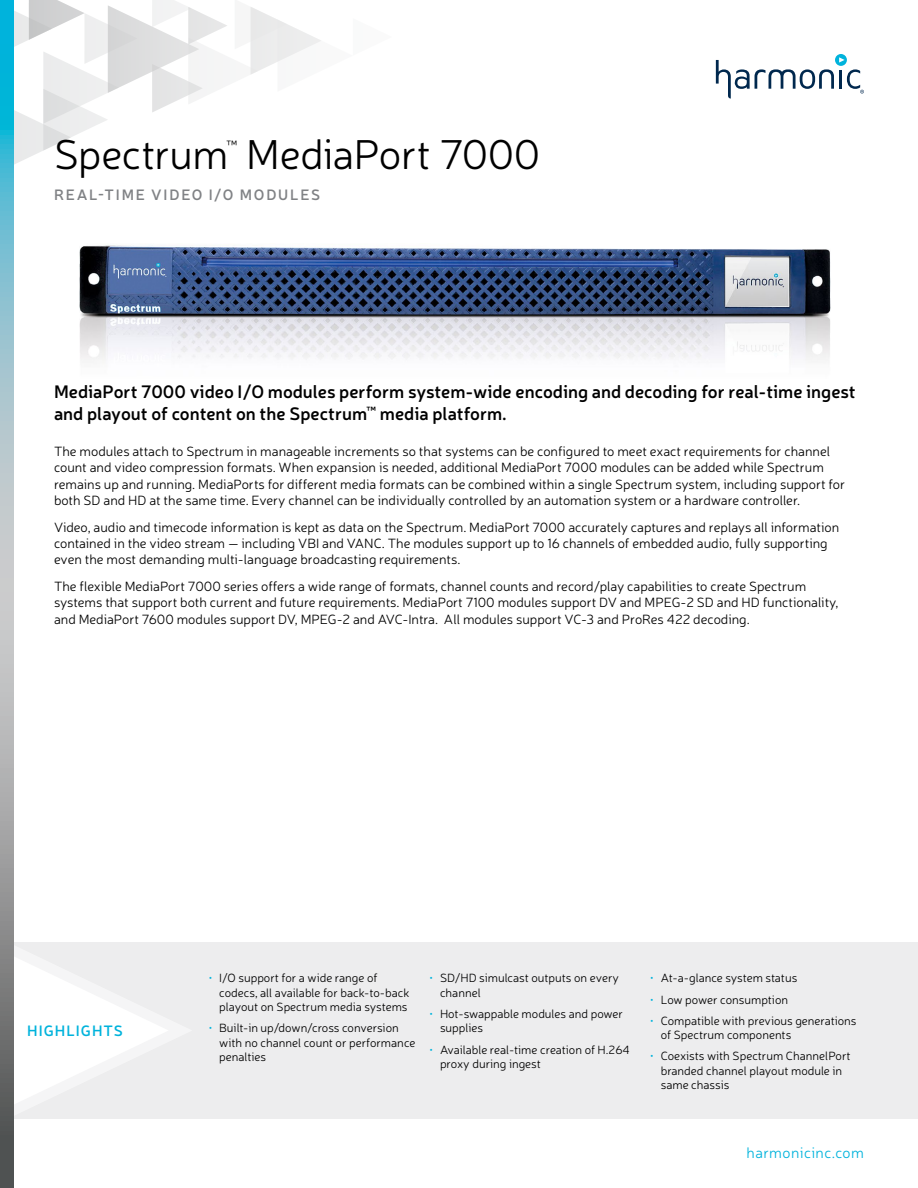
<style>
.page{position:relative;width:918px;height:1188px;background:#fff}
.page>*{position:absolute;margin:0;border:0;box-sizing:border-box;transform-origin:0 0}
.t1{font:300 42px "Neris";letter-spacing:-.01em;color:#000}
.t2{font:600 18px/21.6px "Neris";color:#000}
.t3{font:600 15px "Neris";letter-spacing:.12em;color:#808285}
.t4{font:300 15px "Neris";letter-spacing:.03em;color:#00b3dc}
.t5{font:600 15px "Neris";letter-spacing:.07em;color:#00b3dc}
.t6{font:300 13.5px/16.2px "Neris";color:#000}
.t7{font:300 12.15px "Neris";color:#000}
.t8{font:300 12px/14.4px "Neris";color:#000}
.s1{color:#00b3dc}
</style>
<div class="page">
<svg style="left:14px;top:0;width:307px;height:164px"></svg>
<svg style="left:835px;top:54px;width:12px;height:12px"></svg>
<svg style="left:716px;top:57px;width:148px;height:42px"></svg>
<img style="left:80px;top:245px;width:751px;height:116px">
<div style="left:14px;top:942px;width:904px;height:177px;background:#ededee"></div>
<svg style="left:14px;top:956px;width:154px;height:148px"></svg>
<svg style="left:0;top:0;width:14px;height:1188px;background:#83a9b2"></svg>
<h1 class="t1" style="left:54px;top:128px;width:488px">Spectrum MediaPort 7000</h1>
<p class="t7" style="left:226px;top:137px;width:12px">™</p>
<p class="t3" style="left:54px;top:185px;width:268px">REAL-TIME VIDEO I/O MODULES</p>
<h2 class="t2" style="left:54px;top:380px;width:803px">MediaPort 7000 video I/O modules perform system-wide encoding and decoding for real-time ingest and playout of content on the Spectrum<sup>™</sup> media platform.</h2>
<p class="t6" style="left:54px;top:443px;width:793px">The modules attach to Spectrum in manageable increments so that systems can be configured to meet exact requirements for channel count and video compression formats. When expansion is needed, additional MediaPort 7000 modules can be added while Spectrum remains up and running. MediaPorts for different media formats can be combined within a single Spectrum system, including support for both SD and HD at the same time. Every channel can be individually controlled by an automation system or a hardware controller.</p>
<p class="t6" style="left:54px;top:518px;width:787px">Video, audio and timecode information is kept as data on the Spectrum. MediaPort 7000 accurately captures and replays all information contained in the video stream — including VBI and VANC. The modules support up to 16 channels of embedded audio, fully supporting even the most demanding multi-language broadcasting requirements.</p>
<p class="t6" style="left:54px;top:578px;width:786px">The flexible MediaPort 7000 series offers a wide range of formats, channel counts and record/play capabilities to create Spectrum systems that support both current and future requirements. MediaPort 7100 modules support DV and MPEG-2 SD and HD functionality, and MediaPort 7600 modules support DV, MPEG-2 and AVC-Intra. All modules support VC-3 and ProRes 422 decoding.</p>
<p class="t5" style="left:27px;top:1021px;width:98px">HIGHLIGHTS</p>
<p class="t8" style="left:219px;top:971px;width:192px;text-indent:-11px"><span class="s1">•</span> I/O support for a wide range of codecs, all available for back-to-back playout on Spectrum media systems</p>
<p class="t8" style="left:219px;top:1021px;width:198px;text-indent:-11px"><span class="s1">•</span> Built-in up/down/cross conversion with no channel count or performance penalties</p>
<p class="t8" style="left:440px;top:971px;width:180px;text-indent:-11px"><span class="s1">•</span> SD/HD simulcast outputs on every channel</p>
<p class="t8" style="left:440px;top:1006px;width:185px;text-indent:-11px"><span class="s1">•</span> Hot-swappable modules and power supplies</p>
<p class="t8" style="left:440px;top:1042px;width:191px;text-indent:-11px"><span class="s1">•</span> Available real-time creation of H.264 proxy during ingest</p>
<p class="t8" style="left:650px;top:971px;width:149px"><span class="s1">•</span> At-a-glance system status</p>
<p class="t8" style="left:650px;top:992px;width:140px"><span class="s1">•</span> Low power consumption</p>
<p class="t8" style="left:661px;top:1013px;width:197px;text-indent:-11px"><span class="s1">•</span> Compatible with previous generations of Spectrum components</p>
<p class="t8" style="left:661px;top:1048px;width:191px;text-indent:-11px"><span class="s1">•</span> Coexists with Spectrum ChannelPort branded channel playout module in same chassis</p>
<p class="t4" style="left:747px;top:1143px;width:119px">harmonicinc.com</p>
</div>
